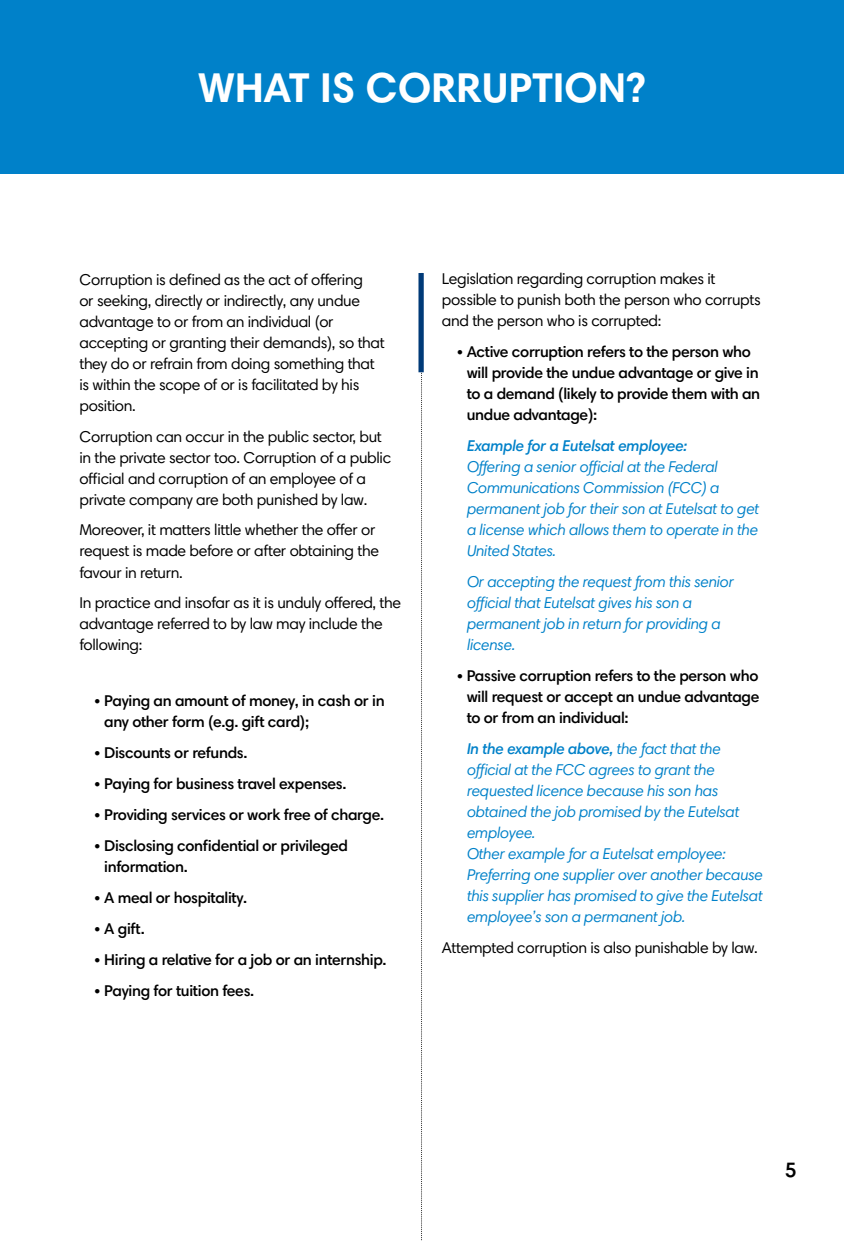
<style>
.page{position:relative;width:844px;height:1241px;background:#fff}
.page>*{position:absolute;margin:0;border:0;box-sizing:border-box;transform-origin:0 0}
.t1{font:700 42px "Harmonia Sans Pro Cyr";color:#fff}
.t2{font:600 21px "Harmonia Sans Pro Cyr";color:#000}
.t3{font:15.75px/21px "Harmonia Sans Pro Cyr";letter-spacing:-.02em;color:#000}
.t4{font:italic 15.75px/21px "Harmonia Sans Pro Cyr";letter-spacing:-.02em;color:#0081c9}
.t5{font:600 15.75px/21px "Harmonia Sans Pro Cyr";letter-spacing:-.02em;color:#000}
.t6{font:italic 600 15.75px "Harmonia Sans Pro Cyr";letter-spacing:-.02em;color:#0081c9}
.s1{font-weight:600}
</style>
<div class="page">
<div style="left:0;top:0;width:843px;height:174px;background:#0081c9"></div>
<svg style="left:421px;top:372px;width:1px;height:869px"></svg>
<div style="left:418px;top:273px;width:5px;height:99px;background:#003a78"></div>
<h1 class="t1" style="left:198px;top:61px;width:449px">WHAT IS CORRUPTION?</h1>
<p class="t3" style="left:79px;top:268px;width:307px">Corruption is defined as the act of offering<br>or seeking, directly or indirectly, any undue advantage to or from an individual (or accepting or granting their demands), so that they do or refrain from doing something that is within the scope of or is facilitated by his position.</p>
<p class="t3" style="left:79px;top:425px;width:313px">Corruption can occur in the public sector, but in the private sector too. Corruption of a public official and corruption of an employee of a private company are both punished by law.</p>
<p class="t3" style="left:79px;top:519px;width:301px">Moreover, it matters little whether the offer or request is made before or after obtaining the favour in return.</p>
<p class="t3" style="left:79px;top:592px;width:323px">In practice and insofar as it is unduly offered, the advantage referred to by law may include the following:</p>
<p class="t5" style="left:104px;top:690px;width:282px;text-indent:-10px">• Paying an amount of money, in cash or in any other form (e.g. gift card);</p>
<p class="t5" style="left:94px;top:742px;width:155px">• Discounts or refunds.</p>
<p class="t5" style="left:94px;top:772px;width:253px">• Paying for business travel expenses.</p>
<p class="t5" style="left:94px;top:803px;width:291px">• Providing services or work free of charge.</p>
<p class="t5" style="left:104px;top:834px;width:245px;text-indent:-10px">• Disclosing confidential or privileged information.</p>
<p class="t5" style="left:94px;top:886px;width:154px">• A meal or hospitality.</p>
<p class="t5" style="left:94px;top:917px;width:52px">• A gift.</p>
<p class="t5" style="left:94px;top:948px;width:294px">• Hiring a relative for a job or an internship.</p>
<p class="t5" style="left:94px;top:979px;width:161px">• Paying for tuition fees.</p>
<p class="t3" style="left:441px;top:268px;width:320px">Legislation regarding corruption makes it possible to punish both the person who corrupts and the person who is corrupted:</p>
<p class="t5" style="left:466px;top:341px;width:295px;text-indent:-10px">• Active corruption refers to the person who will provide the undue advantage or give in to a demand (likely to provide them with an undue advantage):</p>
<p class="t6" style="left:466px;top:436px;width:222px">Example for a Eutelsat employee:</p>
<p class="t4" style="left:466px;top:456px;width:294px">Offering a senior official at the Federal Communications Commission (FCC) a permanent job for their son at Eutelsat to get a license which allows them to operate in the United States.</p>
<p class="t4" style="left:466px;top:571px;width:269px">Or accepting the request from this senior official that Eutelsat gives his son a permanent job in return for providing a license.</p>
<p class="t5" style="left:466px;top:665px;width:294px;text-align:justify;text-indent:-10px">• Passive corruption refers to the person who will request or accept an undue advantage to or from an individual:</p>
<p class="t4" style="left:466px;top:737px;width:297px"><span class="s1">In the example above,</span> the fact that the official at the FCC agrees to grant the requested licence because his son has obtained the job promised by the Eutelsat employee.<br>Other example for a Eutelsat employee:<br>Preferring one supplier over another because this supplier has promised to give the Eutelsat employee’s son a permanent job.</p>
<p class="t3" style="left:441px;top:937px;width:317px">Attempted corruption is also punishable by law.</p>
<h2 class="t2" style="left:784px;top:1156px;width:13px">5</h2>
</div>
